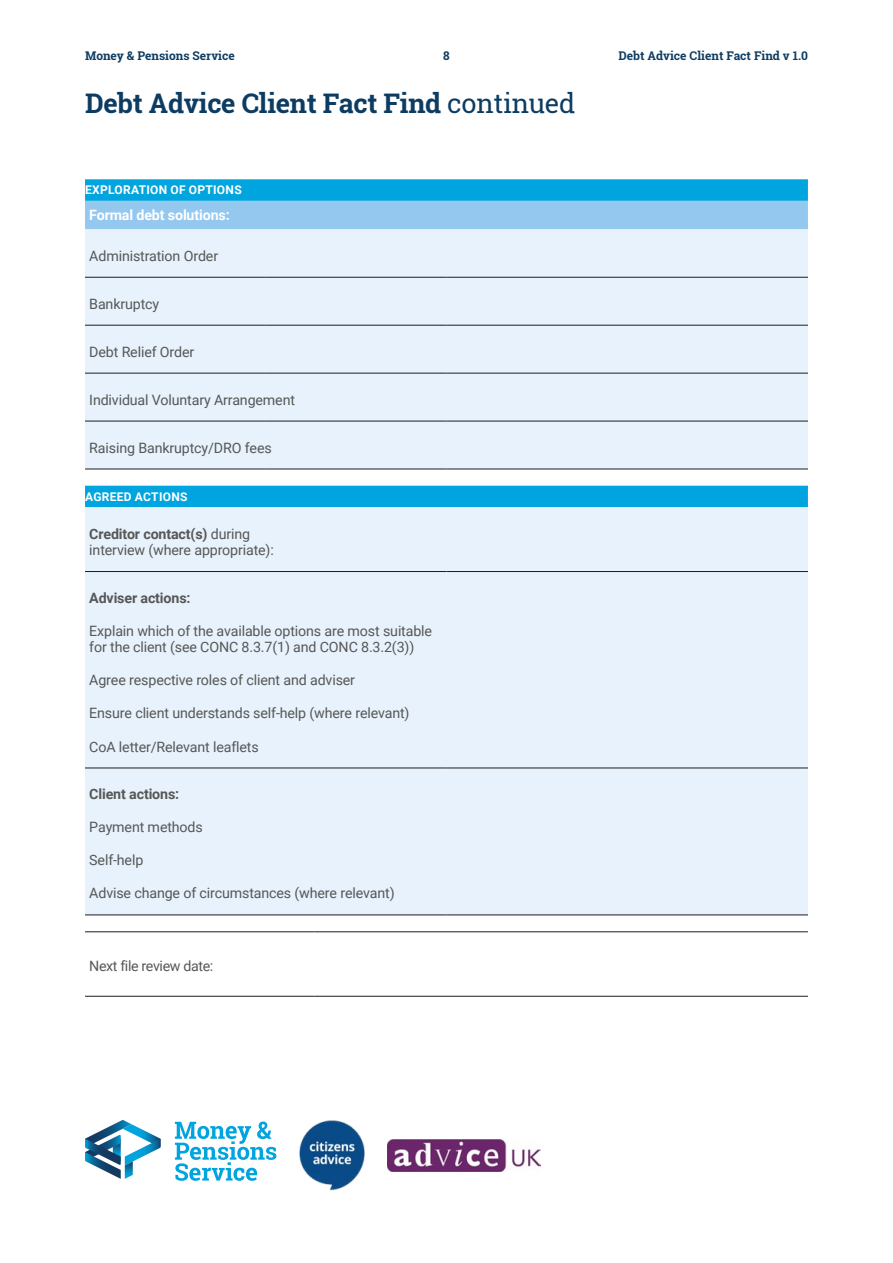
<style>
.page{position:relative;width:893px;height:1263px;background:#fff}
.page>*{position:absolute;margin:0;border:0;box-sizing:border-box;transform-origin:0 0}
.t1{font:700 27px "Roboto Slab";letter-spacing:-.01em;color:#0d3c62}
.t2{font:14.25px/16.5px "Roboto";letter-spacing:-.01em;color:#575756}
.t3{font:700 14.25px "Roboto";letter-spacing:-.01em;color:#575756}
.t4{font:700 14.25px "Roboto";letter-spacing:-.01em;color:#fff}
.t5{font:700 12px "Roboto Slab";color:#0d3c62}
.t6{font:700 12px "Roboto";letter-spacing:.025em;color:#fff}
.s1{font-weight:400}
.s2{font-weight:700}
</style>
<div class="page">
<img style="left:299px;top:1120px;width:66px;height:70px">
<img style="left:387px;top:1139px;width:153px;height:32px">
<svg style="left:175px;top:1121px;width:101px;height:60px"></svg>
<svg style="left:85px;top:1120px;width:76px;height:59px"></svg>
<svg style="left:85px;top:179px;width:723px;height:50px;background:#55b9e7"></svg>
<div style="left:85px;top:229px;width:723px;height:240px;background:#e7f2fc"></div>
<hr style="left:85px;top:277px;width:181px;height:1px;background:#1d1d1b">
<hr style="left:266px;top:277px;width:180px;height:1px;background:#1d1d1b">
<hr style="left:446px;top:277px;width:362px;height:1px;background:#1d1d1b">
<hr style="left:85px;top:325px;width:181px;height:1px;background:#1d1d1b">
<hr style="left:266px;top:325px;width:180px;height:1px;background:#1d1d1b">
<hr style="left:446px;top:325px;width:362px;height:1px;background:#1d1d1b">
<hr style="left:85px;top:373px;width:181px;height:1px;background:#1d1d1b">
<hr style="left:266px;top:373px;width:180px;height:1px;background:#1d1d1b">
<hr style="left:446px;top:373px;width:362px;height:1px;background:#1d1d1b">
<hr style="left:85px;top:421px;width:181px;height:1px;background:#1d1d1b">
<hr style="left:266px;top:421px;width:180px;height:1px;background:#1d1d1b">
<hr style="left:446px;top:421px;width:362px;height:1px;background:#1d1d1b">
<hr style="left:85px;top:469px;width:181px;height:1px;background:#1d1d1b">
<hr style="left:266px;top:469px;width:180px;height:1px;background:#1d1d1b">
<hr style="left:446px;top:469px;width:362px;height:1px;background:#1d1d1b">
<div style="left:85px;top:486px;width:723px;height:21px;background:#00a5df"></div>
<div style="left:85px;top:507px;width:723px;height:408px;background:#e7f2fc"></div>
<hr style="left:85px;top:768px;width:361px;height:1px;background:#1d1d1b">
<hr style="left:446px;top:768px;width:362px;height:1px;background:#1d1d1b">
<hr style="left:85px;top:915px;width:361px;height:1px;background:#1d1d1b">
<hr style="left:446px;top:915px;width:362px;height:1px;background:#1d1d1b">
<hr style="left:85px;top:571px;width:361px;height:1px;background:#1d1d1b">
<hr style="left:446px;top:571px;width:362px;height:1px;background:#1d1d1b">
<hr style="left:85px;top:931px;width:230px;height:1px;background:#1d1d1b">
<hr style="left:315px;top:931px;width:493px;height:1px;background:#1d1d1b">
<hr style="left:85px;top:996px;width:230px;height:1px;background:#1d1d1b">
<hr style="left:315px;top:996px;width:493px;height:1px;background:#1d1d1b">
<p class="t5" style="left:85px;top:47px;width:151px">Money &amp; Pensions Service</p>
<p class="t5" style="left:443px;top:47px;width:8px">8</p>
<p class="t5" style="left:618px;top:47px;width:191px">Debt Advice Client Fact Find v 1.0</p>
<h1 class="t1" style="left:85px;top:85px;width:492px">Debt Advice Client Fact Find <span class="s1">continued</span></h1>
<p class="t6" style="left:85px;top:181px;width:158px">EXPLORATION OF OPTIONS</p>
<p class="t4" style="left:89px;top:205px;width:142px">Formal debt solutions:</p>
<p class="t2" style="left:89px;top:247px;width:130px">Administration Order</p>
<p class="t2" style="left:89px;top:295px;width:71px">Bankruptcy</p>
<p class="t2" style="left:89px;top:343px;width:107px">Debt Relief Order</p>
<p class="t2" style="left:89px;top:391px;width:207px">Individual Voluntary Arrangement</p>
<p class="t2" style="left:89px;top:439px;width:184px">Raising Bankruptcy/DRO fees</p>
<p class="t6" style="left:85px;top:488px;width:104px">AGREED ACTIONS</p>
<p class="t2" style="left:89px;top:525px;width:186px"><span class="s2">Creditor contact(s)</span> during interview (where appropriate):</p>
<p class="t3" style="left:89px;top:588px;width:103px">Adviser actions:</p>
<p class="t2" style="left:89px;top:622px;width:344px">Explain which of the available options are most suitable for the client (see CONC 8.3.7(1) and CONC 8.3.2(3))</p>
<p class="t2" style="left:89px;top:672px;width:267px">Agree respective roles of client and adviser</p>
<p class="t2" style="left:89px;top:705px;width:322px">Ensure client understands self-help (where relevant)</p>
<p class="t2" style="left:89px;top:738px;width:171px">CoA letter/Relevant leaflets</p>
<p class="t3" style="left:89px;top:784px;width:91px">Client actions:</p>
<p class="t2" style="left:89px;top:819px;width:115px">Payment methods</p>
<p class="t2" style="left:89px;top:852px;width:56px">Self-help</p>
<p class="t2" style="left:89px;top:885px;width:307px">Advise change of circumstances (where relevant)</p>
<p class="t2" style="left:89px;top:958px;width:126px">Next file review date:</p>
</div>
